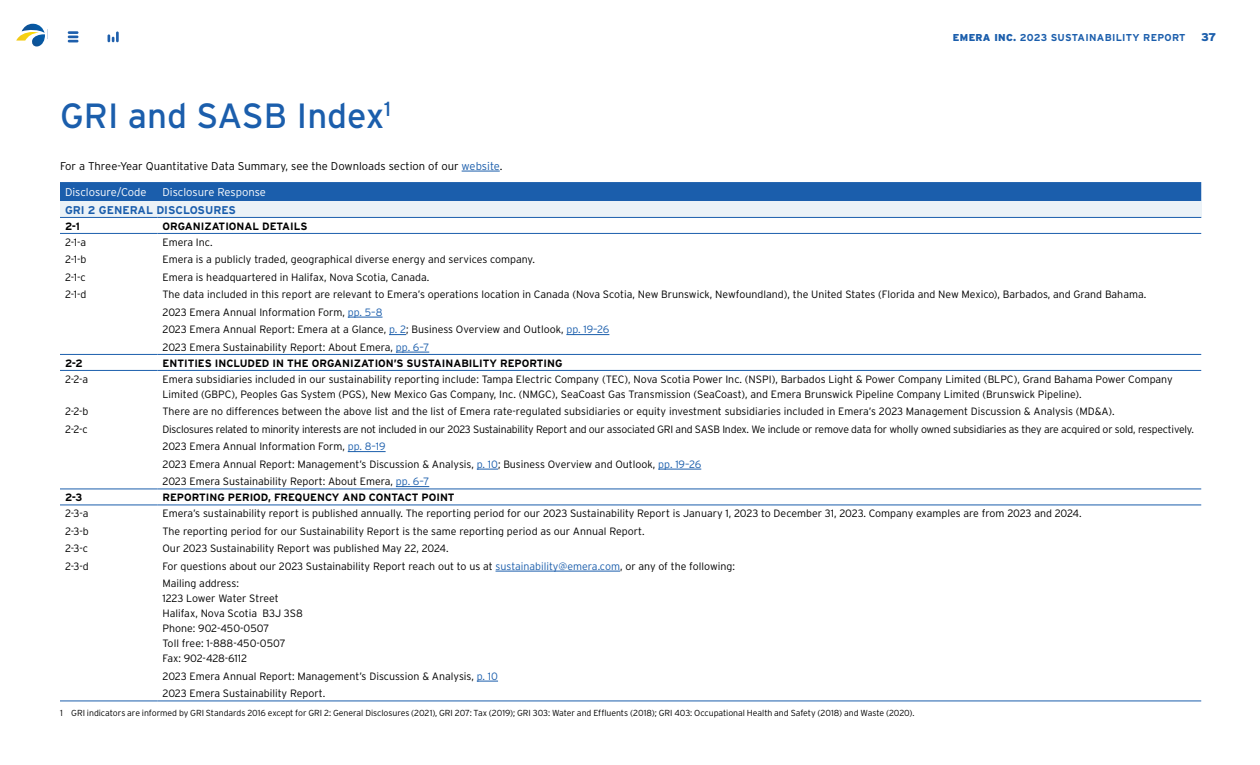
<style>
.page{position:relative;width:1260px;height:765px;background:#fff}
.page>*{position:absolute;margin:0;border:0;box-sizing:border-box;transform-origin:0 0}
.t1{font:35px "Interstate";color:#1b5eac}
.Body{font:300 11.25px "Interstate";color:#000}
.Table_-_Heading{font:300 11.25px "Interstate";color:#fff}
.Table_-_Section{font:700 11.25px "Interstate";color:#1b5eac}
.t2{font:900 11.25px "Interstate";color:#1b5eac}
.Table___Body_Copy_Tabbed{font:300 10.62px/15px "Interstate";color:#000}
.Table___Body_Copy_Tabbed-2{font:300 10.62px "Interstate";letter-spacing:-.02em;color:#000}
.Table_-_Heading_Tabbed{font:700 10.62px "Interstate";color:#000}
.t3{font:700 10px "Interstate";letter-spacing:.03em;color:#1b5eac}
.Footnotes{font:300 8.75px "Interstate";letter-spacing:-.005em;color:#000}
.s1{font-weight:900}
.s2{color:#1b5eac}
</style>
<div class="page">
<svg style="left:68px;top:31px;width:10px;height:11px"></svg>
<svg style="left:108px;top:32px;width:11px;height:10px"></svg>
<hr style="left:462px;top:171px;width:38px;height:1px;background:#1b5eac">
<div style="left:60px;top:182px;width:1141px;height:19px;background:#1b5eac"></div>
<div style="left:60px;top:201px;width:1141px;height:16px;background:#ebf2f7"></div>
<hr style="left:60px;top:217px;width:98px;height:1px;background:#1b5eac">
<hr style="left:158px;top:217px;width:1043px;height:1px;background:#1b5eac">
<hr style="left:60px;top:233px;width:98px;height:1px;background:#1b5eac">
<hr style="left:158px;top:233px;width:1043px;height:1px;background:#1b5eac">
<hr style="left:60px;top:354px;width:98px;height:1px;background:#1b5eac">
<hr style="left:158px;top:354px;width:1043px;height:1px;background:#1b5eac">
<hr style="left:60px;top:370px;width:98px;height:1px;background:#1b5eac">
<hr style="left:158px;top:370px;width:1043px;height:1px;background:#1b5eac">
<hr style="left:60px;top:489px;width:98px;height:1px;background:#1b5eac">
<hr style="left:158px;top:489px;width:1043px;height:1px;background:#1b5eac">
<hr style="left:60px;top:505px;width:98px;height:1px;background:#1b5eac">
<hr style="left:158px;top:505px;width:1043px;height:1px;background:#1b5eac">
<hr style="left:60px;top:701px;width:98px;height:1px;background:#1b5eac">
<hr style="left:158px;top:701px;width:1043px;height:1px;background:#1b5eac">
<hr style="left:348px;top:317px;width:35px;height:1px;background:#1b5eac">
<svg style="left:389px;top:334px;width:17px;height:1px"></svg>
<hr style="left:566px;top:334px;width:43px;height:1px;background:#1b5eac">
<hr style="left:396px;top:352px;width:33px;height:1px;background:#1b5eac">
<hr style="left:348px;top:451px;width:38px;height:1px;background:#1b5eac">
<svg style="left:477px;top:469px;width:21px;height:1px"></svg>
<hr style="left:658px;top:469px;width:43px;height:1px;background:#1b5eac">
<hr style="left:396px;top:486px;width:33px;height:1px;background:#1b5eac">
<hr style="left:496px;top:571px;width:124px;height:1px;background:#1b5eac">
<svg style="left:477px;top:681px;width:21px;height:1px"></svg>
<svg style="left:16px;top:24px;width:29px;height:23px"></svg>
<p class="t3" style="left:953px;top:32px;width:234px"><span class="s1">EMERA INC.</span> 2023 SUSTAINABILITY REPORT</p>
<p class="t2" style="left:1201px;top:31px;width:17px">37</p>
<h1 class="t1" style="left:60px;top:96px;width:333px">GRI and SASB Index<sup>1</sup></h1>
<p class="Body" style="left:60px;top:159px;width:444px">For a Three-Year Quantitative Data Summary, see the Downloads section of our <span class="s2">website</span>.</p>
<p class="Table_-_Heading" style="left:65px;top:186px;width:83px">Disclosure/Code</p>
<p class="Table_-_Heading" style="left:162px;top:186px;width:105px">Disclosure Response</p>
<p class="Table_-_Section" style="left:65px;top:203px;width:172px">GRI 2 GENERAL DISCLOSURES</p>
<p class="Table_-_Heading_Tabbed" style="left:65px;top:220px;width:16px">2-1</p>
<p class="Table_-_Heading_Tabbed" style="left:162px;top:220px;width:147px">ORGANIZATIONAL DETAILS</p>
<p class="Table___Body_Copy_Tabbed" style="left:65px;top:234px;width:23px">2-1-a</p>
<p class="Table___Body_Copy_Tabbed" style="left:65px;top:252px;width:23px">2-1-b</p>
<p class="Table___Body_Copy_Tabbed" style="left:65px;top:269px;width:22px">2-1-c</p>
<p class="Table___Body_Copy_Tabbed" style="left:65px;top:287px;width:23px">2-1-d</p>
<p class="Table___Body_Copy_Tabbed" style="left:162px;top:234px;width:52px">Emera Inc.</p>
<p class="Table___Body_Copy_Tabbed" style="left:162px;top:252px;width:374px">Emera is a publicly traded, geographical diverse energy and services company.</p>
<p class="Table___Body_Copy_Tabbed" style="left:162px;top:269px;width:268px">Emera is headquartered in Halifax, Nova Scotia, Canada.</p>
<p class="Table___Body_Copy_Tabbed" style="left:162px;top:287px;width:985px">The data included in this report are relevant to Emera’s operations location in Canada (Nova Scotia, New Brunswick, Newfoundland), the United States (Florida and New Mexico), Barbados, and Grand Bahama.</p>
<p class="Table___Body_Copy_Tabbed" style="left:162px;top:304px;width:222px">2023 Emera Annual Information Form, <span class="s2">pp. 5–8</span></p>
<p class="Table___Body_Copy_Tabbed" style="left:162px;top:322px;width:448px">2023 Emera Annual Report: Emera at a Glance, <span class="s2">p. 2</span>; Business Overview and Outlook, <span class="s2">pp. 19–26</span></p>
<p class="Table___Body_Copy_Tabbed" style="left:162px;top:339px;width:268px">2023 Emera Sustainability Report: About Emera, <span class="s2">pp. 6–7</span></p>
<p class="Table_-_Heading_Tabbed" style="left:65px;top:357px;width:19px">2-2</p>
<p class="Table_-_Heading_Tabbed" style="left:162px;top:357px;width:402px">ENTITIES INCLUDED IN THE ORGANIZATION’S SUSTAINABILITY REPORTING</p>
<p class="Table___Body_Copy_Tabbed" style="left:65px;top:371px;width:25px">2-2-a</p>
<p class="Table___Body_Copy_Tabbed" style="left:65px;top:404px;width:25px">2-2-b</p>
<p class="Table___Body_Copy_Tabbed" style="left:65px;top:421px;width:24px">2-2-c</p>
<p class="Table___Body_Copy_Tabbed" style="left:162px;top:371px;width:1012px">Emera subsidiaries included in our sustainability reporting include: Tampa Electric Company (TEC), Nova Scotia Power Inc. (NSPI), Barbados Light &amp; Power Company Limited (BLPC), Grand Bahama Power Company<br>Limited (GBPC), Peoples Gas System (PGS), New Mexico Gas Company, Inc. (NMGC), SeaCoast Gas Transmission (SeaCoast), and Emera Brunswick Pipeline Company Limited (Brunswick Pipeline).</p>
<p class="Table___Body_Copy_Tabbed" style="left:162px;top:404px;width:954px">There are no differences between the above list and the list of Emera rate-regulated subsidiaries or equity investment subsidiaries included in Emera’s 2023 Management Discussion &amp; Analysis (MD&amp;A).</p>
<p class="Table___Body_Copy_Tabbed-2" style="left:162px;top:423px;width:1033px">Disclosures related to minority interests are not included in our 2023 Sustainability Report and our associated GRI and SASB Index. We include or remove data for wholly owned subsidiaries as they are acquired or sold, respectively.</p>
<p class="Table___Body_Copy_Tabbed" style="left:162px;top:439px;width:225px">2023 Emera Annual Information Form, <span class="s2">pp. 8–19</span></p>
<p class="Table___Body_Copy_Tabbed" style="left:162px;top:456px;width:540px">2023 Emera Annual Report: Management’s Discussion &amp; Analysis, <span class="s2">p. 10</span>; Business Overview and Outlook, <span class="s2">pp. 19–26</span></p>
<p class="Table___Body_Copy_Tabbed" style="left:163px;top:474px;width:268px">2023 Emera Sustainability Report: About Emera, <span class="s2">pp. 6–7</span></p>
<p class="Table_-_Heading_Tabbed" style="left:65px;top:492px;width:19px">2-3</p>
<p class="Table_-_Heading_Tabbed" style="left:162px;top:492px;width:294px">REPORTING PERIOD, FREQUENCY AND CONTACT POINT</p>
<p class="Table___Body_Copy_Tabbed" style="left:65px;top:506px;width:25px">2-3-a</p>
<p class="Table___Body_Copy_Tabbed" style="left:65px;top:523px;width:25px">2-3-b</p>
<p class="Table___Body_Copy_Tabbed" style="left:65px;top:541px;width:25px">2-3-c</p>
<p class="Table___Body_Copy_Tabbed" style="left:65px;top:558px;width:25px">2-3-d</p>
<p class="Table___Body_Copy_Tabbed" style="left:162px;top:506px;width:921px">Emera’s sustainability report is published annually. The reporting period for our 2023 Sustainability Report is January 1, 2023 to December 31, 2023. Company examples are from 2023 and 2024.</p>
<p class="Table___Body_Copy_Tabbed" style="left:162px;top:523px;width:484px">The reporting period for our Sustainability Report is the same reporting period as our Annual Report.</p>
<p class="Table___Body_Copy_Tabbed" style="left:162px;top:541px;width:288px">Our 2023 Sustainability Report was published May 22, 2024.</p>
<p class="Table___Body_Copy_Tabbed" style="left:162px;top:558px;width:574px">For questions about our 2023 Sustainability Report reach out to us at <span class="s2">sustainability@emera.com</span>, or any of the following:</p>
<p class="Table___Body_Copy_Tabbed" style="left:163px;top:576px;width:142px">Mailing address:<br>1223 Lower Water Street<br>Halifax, Nova Scotia B3J 3S8<br>Phone: 902-450-0507<br>Toll free: 1-888-450-0507<br>Fax: 902-428-6112</p>
<p class="Table___Body_Copy_Tabbed" style="left:163px;top:668px;width:337px">2023 Emera Annual Report: Management’s Discussion &amp; Analysis, <span class="s2">p. 10</span></p>
<p class="Table___Body_Copy_Tabbed" style="left:163px;top:686px;width:164px">2023 Emera Sustainability Report.</p>
<p class="Footnotes" style="left:60px;top:708px;width:856px">1 GRI indicators are informed by GRI Standards 2016 except for GRI 2: General Disclosures (2021), GRI 207: Tax (2019); GRI 303: Water and Effluents (2018); GRI 403: Occupational Health and Safety (2018) and Waste (2020).</p>
</div>
